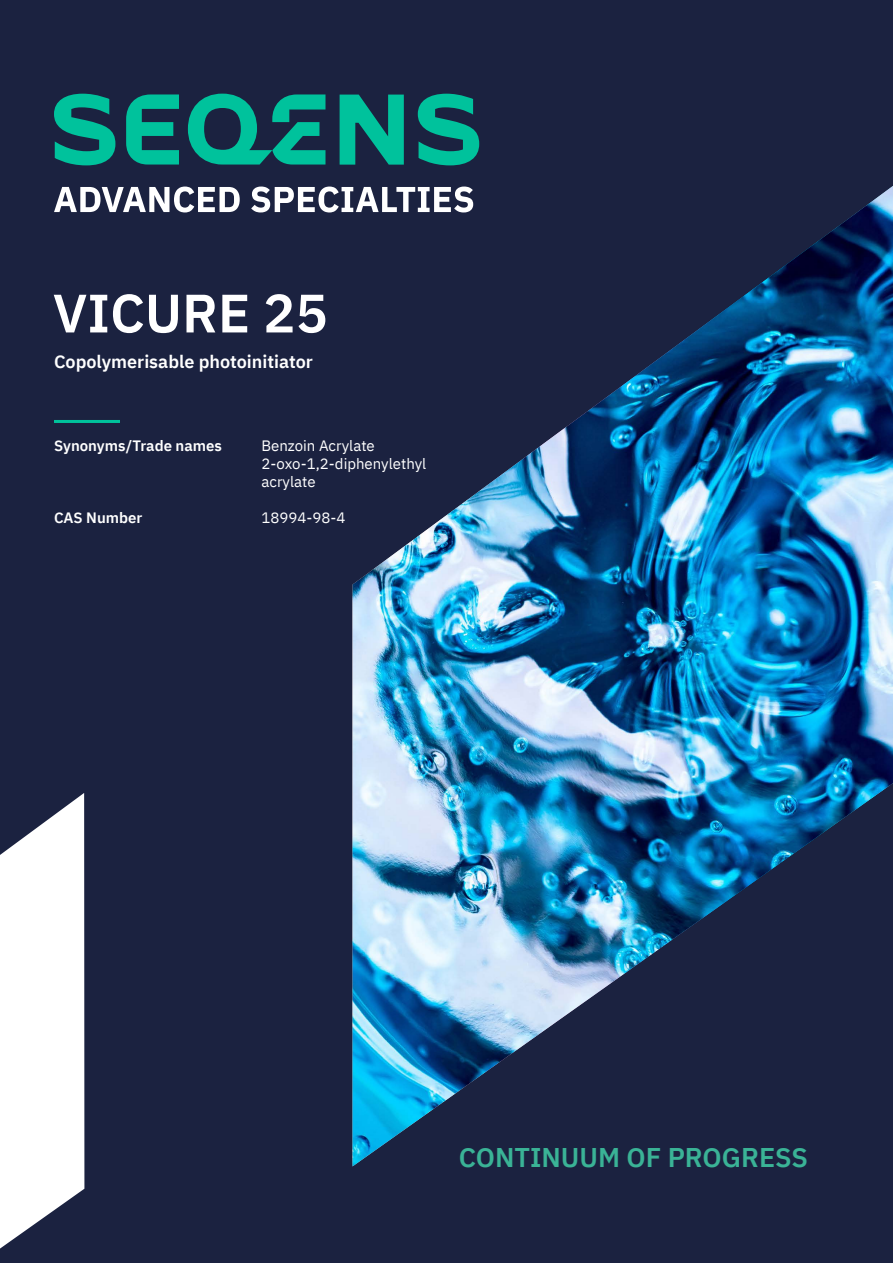
<style>
.page{position:relative;width:893px;height:1263px;background:#1b2240}
.page>*{position:absolute;margin:0;border:0;box-sizing:border-box;transform-origin:0 0}
.t1{font:600 54px "IBM Plex Sans";color:#fff}
.t2{font:600 27px "IBM Plex Sans";color:#3ab396}
.t3{font:600 18px "IBM Plex Sans";color:#fff}
.t4{font:15px/18px "IBM Plex Sans";color:#fff}
.t5{font:600 15px "IBM Plex Sans";color:#fff}
</style>
<div class="page">
<svg style="left:54px;top:94px;width:61px;height:71px"></svg>
<svg style="left:418px;top:94px;width:61px;height:71px"></svg>
<svg style="left:126px;top:94px;width:53px;height:71px"></svg>
<svg style="left:188px;top:94px;width:137px;height:71px"></svg>
<svg style="left:340px;top:95px;width:64px;height:70px"></svg>
<svg style="left:54px;top:187px;width:186px;height:25px"></svg>
<svg style="left:251px;top:187px;width:101px;height:25px"></svg>
<img style="left:352px;top:186px;width:541px;height:980px">
<svg style="left:0;top:793px;width:84px;height:455px;background:#e0e1e5"></svg>
<hr style="left:54px;top:420px;width:66px;height:3px;background:#00c29c">
<h1 class="t1" style="left:53px;top:271px;width:277px">VICURE 25</h1>
<p class="t3" style="left:54px;top:348px;width:261px">Copolymerisable photoinitiator</p>
<p class="t5" style="left:54px;top:433px;width:169px">Synonyms/Trade names</p>
<p class="t5" style="left:54px;top:505px;width:90px">CAS Number</p>
<p class="t4" style="left:261px;top:435px;width:166px">Benzoin Acrylate<br>2-oxo-1,2-diphenylethyl acrylate</p>
<p class="t4" style="left:261px;top:507px;width:85px">18994-98-4</p>
<h2 class="t2" style="left:459px;top:1136px;width:350px">CONTINUUM OF PROGRESS</h2>
</div>
